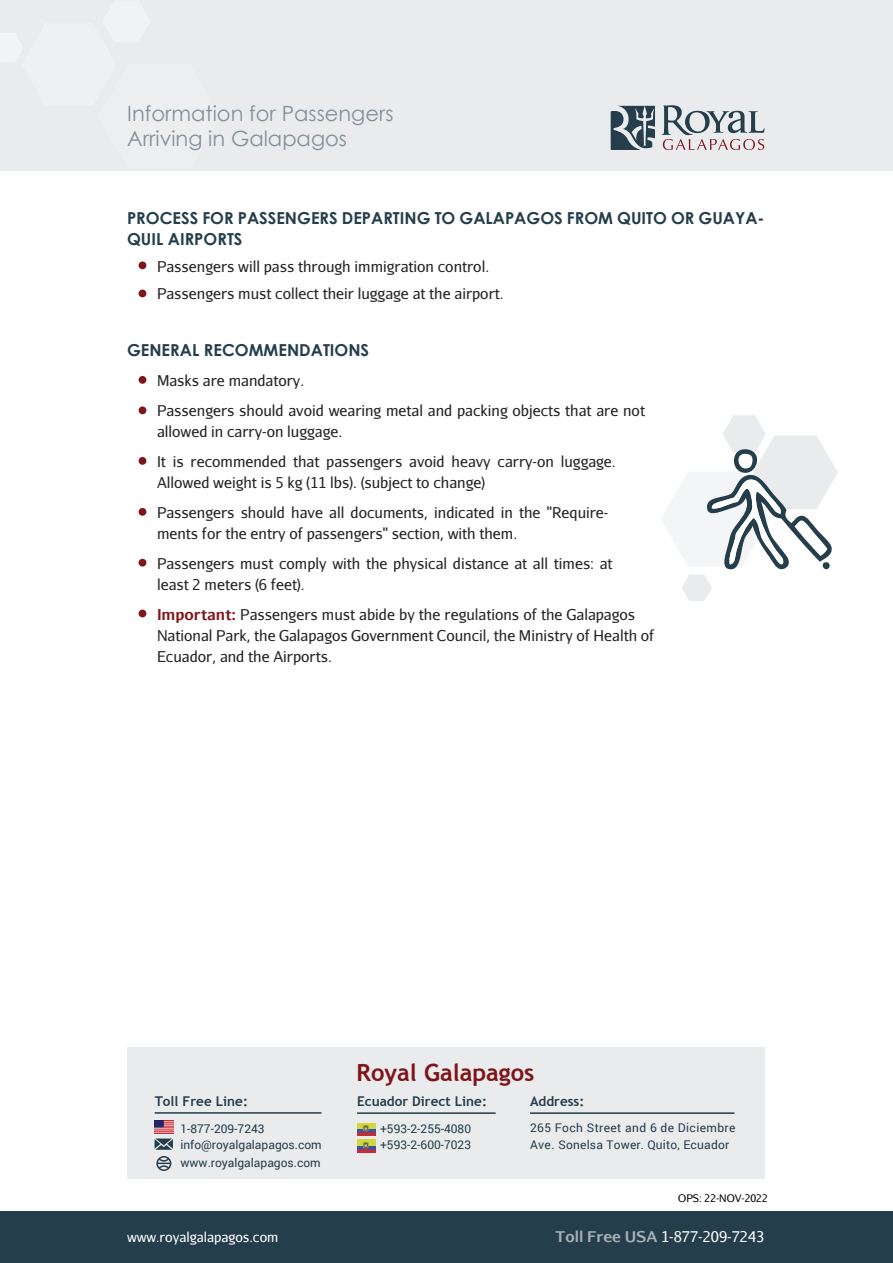
<style>
.page{position:relative;width:893px;height:1263px;background:#fff}
.page>*{position:absolute;margin:0;border:0;box-sizing:border-box;transform-origin:0 0}
.t1{font:700 23.7px "Trebuchet MS";color:#7f1519}
.t2{font:21px/25.2px "Century Gothic";color:#829198}
.t3{font:700 16.5px/21px "Century Gothic";color:#243e4b}
.t4{font:15px/30px "Aurulent Sans";color:#262626}
.t5{font:14.85px "Aurulent Sans";color:#fff}
.t6{font:700 13.5px "Trebuchet MS";color:#243e4b}
.t7{font:13.5px "Aurulent Sans";color:#fff}
.t8{font:12px/15.9px "Roboto";color:#243e4b}
.t9{font:12px "Roboto";letter-spacing:.02em;color:#243e4b}
.t10{font:12px "Roboto";letter-spacing:.035em;color:#243e4b}
.t11{font:10.5px "Aurulent Sans";color:#000}
.s1{font-weight:700;color:#7f1519}
.s2{font-weight:700;color:#a6b1b6}
</style>
<div class="page">
<div style="left:0;top:0;width:893px;height:170px;background:#e9ebed"></div>
<div style="left:0;top:1211px;width:893px;height:52px;background:#243e4b"></div>
<svg style="left:611px;top:106px;width:44px;height:44px"></svg>
<svg style="left:661px;top:105px;width:103px;height:45px"></svg>
<div style="left:127px;top:1047px;width:637px;height:132px;background:#e9ebed"></div>
<hr style="left:155px;top:1112px;width:166px;height:2px;background:#243e4b">
<img style="left:155px;top:1121px;width:19px;height:13px">
<hr style="left:357px;top:1112px;width:139px;height:2px;background:#243e4b">
<img style="left:357px;top:1123px;width:19px;height:12px">
<img style="left:357px;top:1140px;width:19px;height:13px">
<hr style="left:530px;top:1112px;width:204px;height:2px;background:#243e4b">
<svg style="left:155px;top:1138px;width:18px;height:12px"></svg>
<div style="left:156px;top:1156px;width:15px;height:15px;border:2px solid #243e4b;border-radius:50%"></div>
<svg style="left:157px;top:1156px;width:14px;height:14px"></svg>
<svg style="left:661px;top:415px;width:177px;height:186px"></svg>
<div style="left:139px;top:290px;width:7px;height:7px;background:#7f1519;border-radius:50%"></div>
<div style="left:139px;top:261px;width:7px;height:8px;background:#7f1519;border-radius:50%"></div>
<div style="left:139px;top:457px;width:7px;height:8px;background:#7f1519;border-radius:50%"></div>
<div style="left:139px;top:406px;width:7px;height:8px;background:#7f1519;border-radius:50%"></div>
<div style="left:139px;top:376px;width:7px;height:8px;background:#7f1519;border-radius:50%"></div>
<div style="left:139px;top:508px;width:7px;height:8px;background:#7f1519;border-radius:50%"></div>
<div style="left:139px;top:559px;width:7px;height:8px;background:#7f1519;border-radius:50%"></div>
<div style="left:139px;top:610px;width:7px;height:7px;background:#7f1519;border-radius:50%"></div>
<h2 class="t2" style="left:127px;top:100px;width:268px">Information for Passengers<br>Arriving in Galapagos</h2>
<p class="t3" style="left:127px;top:207px;width:639px">PROCESS FOR PASSENGERS DEPARTING TO GALAPAGOS FROM QUITO OR GUAYA-<br>QUIL AIRPORTS</p>
<p class="t4" style="left:157px;top:252px;width:348px;line-height:27px">Passengers will pass through immigration control.<br>Passengers must collect their luggage at the airport.</p>
<p class="t3" style="left:127px;top:339px;width:244px">GENERAL RECOMMENDATIONS</p>
<p class="t4" style="left:157px;top:365px;width:489px">Masks are mandatory.<br>Passengers should avoid wearing metal and packing objects that are not</p>
<p class="t4" style="left:157px;top:416px;width:460px">allowed in carry-on luggage.<br>It is recommended that passengers avoid heavy carry-on luggage.</p>
<p class="t4" style="left:157px;top:467px;width:453px">Allowed weight is 5 kg (11 lbs). (subject to change)<br>Passengers should have all documents, indicated in the "Require-</p>
<p class="t4" style="left:157px;top:518px;width:457px">ments for the entry of passengers" section, with them.<br>Passengers must comply with the physical distance at all times: at</p>
<p class="t4" style="left:157px;top:569px;width:480px">least 2 meters (6 feet).<br><span class="s1">Important:</span> Passengers must abide by the regulations of the Galapagos</p>
<p class="t4" style="left:157px;top:624px;width:499px;line-height:21px">National Park, the Galapagos Government Council, the Ministry of Health of<br>Ecuador, and the Airports.</p>
<h1 class="t1" style="left:357px;top:1058px;width:179px">Royal Galapagos</h1>
<p class="t6" style="left:155px;top:1093px;width:95px">Toll Free Line:</p>
<p class="t8" style="left:180px;top:1120px;width:86px">1-877-209-7243</p>
<p class="t6" style="left:530px;top:1093px;width:56px">Address:</p>
<p class="t10" style="left:530px;top:1119px;width:207px">265 Foch Street and 6 de Diciembre</p>
<p class="t6" style="left:357px;top:1093px;width:131px">Ecuador Direct Line:</p>
<p class="t8" style="left:380px;top:1120px;width:92px">+593-2-255-4080 +593-2-600-7023</p>
<p class="t8" style="left:180px;top:1136px;width:143px">info@royalgalapagos.com</p>
<p class="t9" style="left:530px;top:1136px;width:201px">Ave. Sonelsa Tower. Quito, Ecuador</p>
<p class="t8" style="left:180px;top:1154px;width:142px">www.royalgalapagos.com</p>
<p class="t11" style="left:678px;top:1192px;width:91px">OPS: 22-NOV-2022</p>
<p class="t7" style="left:127px;top:1228px;width:153px">www.royalgalapagos.com</p>
<p class="t5" style="left:556px;top:1227px;width:210px"><span class="s2">Toll Free USA</span> 1-877-209-7243</p>
</div>
